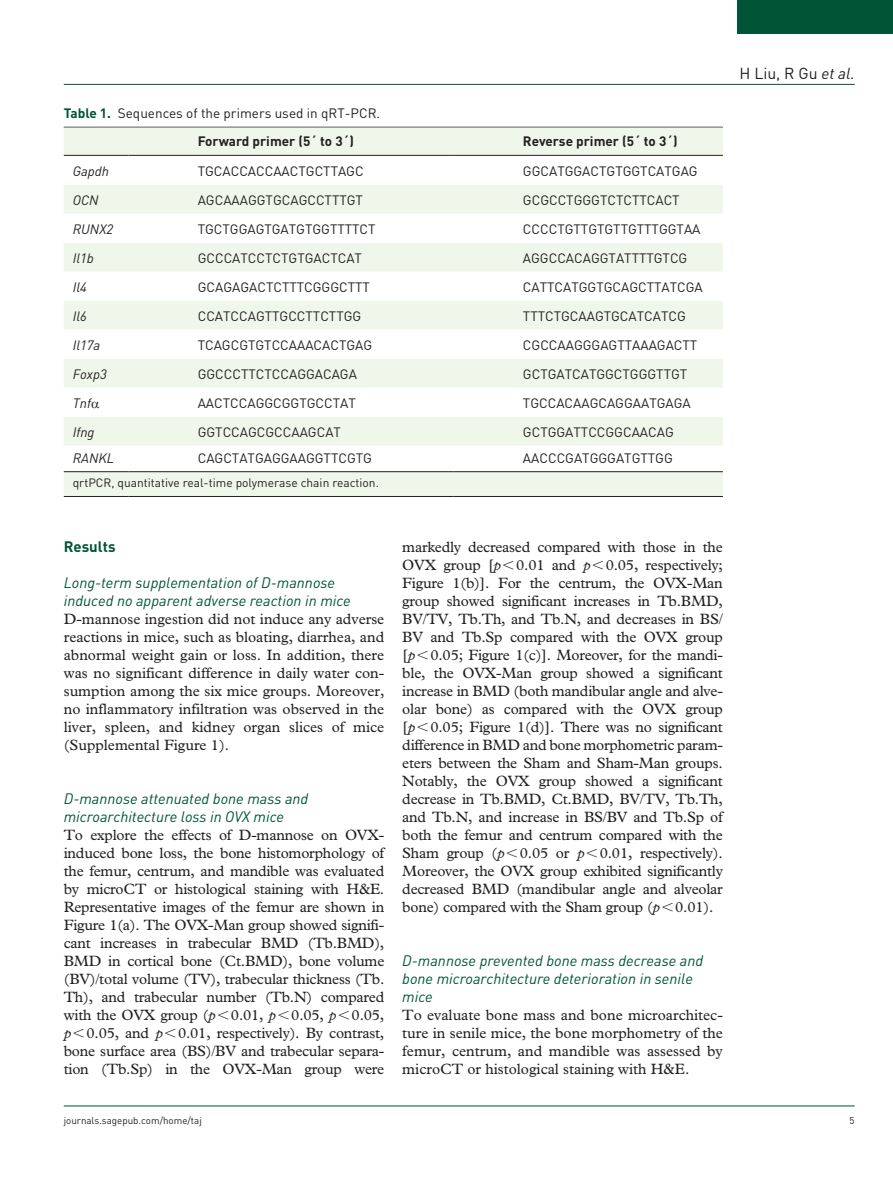
<style>
.page{position:relative;width:893px;height:1191px;background:#fff}
.page>*{position:absolute;margin:0;border:0;box-sizing:border-box;transform-origin:0 0}
.t1{font:15.75px "DIN";color:#231f20}
.t2{font:15px/18px "Plantin Std";letter-spacing:-.01em;color:#231f20;text-align:justify}
.t3{font:italic 15px/18px "DIN";color:#015436}
.t4{font:700 15px "DIN";color:#015436}
.t5{font:13.5px/28.5px "DIN";color:#231f20}
.t6{font:italic 13.5px "DIN";color:#231f20}
.t7{font:700 13.5px "DIN";color:#231f20}
.t8{font:12px "DIN";color:#231f20}
.t9{font:9.75px "DIN";color:#231f20}
.s1{font-weight:700;color:#015436}
.s2{font-weight:700}
.s3{font-style:italic}
</style>
<div class="page">
<hr style="left:64px;top:84px;width:791px;height:1px;background:#015436">
<hr style="left:64px;top:1105px;width:791px;height:1px;background:#015436">
<div style="left:738px;top:0;width:155px;height:34px;background:#015436"></div>
<hr style="left:64px;top:127px;width:659px;height:1px;background:#231f20">
<div style="left:64px;top:128px;width:659px;height:368px;background:#eff7ea"></div>
<svg style="left:64px;top:156px;width:659px;height:315px"></svg>
<hr style="left:64px;top:155px;width:64px;height:1px;background:#231f20">
<hr style="left:128px;top:155px;width:326px;height:1px;background:#231f20">
<hr style="left:454px;top:155px;width:269px;height:1px;background:#231f20">
<hr style="left:64px;top:471px;width:64px;height:1px;background:#231f20">
<hr style="left:128px;top:471px;width:326px;height:1px;background:#231f20">
<hr style="left:454px;top:471px;width:269px;height:1px;background:#231f20">
<hr style="left:64px;top:496px;width:64px;height:1px;background:#231f20">
<hr style="left:128px;top:496px;width:326px;height:1px;background:#231f20">
<hr style="left:454px;top:496px;width:269px;height:1px;background:#231f20">
<svg style="left:92px;top:401px;width:7px;height:7px"></svg>
<p class="t5" style="left:198px;top:98px;width:184px;text-indent:-134px"><span class="s1">Table 1.</span> Sequences of the primers used in qRT-PCR.<br><span class="s2">Forward primer (5´ to 3´)</span></p>
<p class="t7" style="left:523px;top:133px;width:156px">Reverse primer (5´ to 3´)</p>
<p class="t6" style="left:73px;top:162px;width:38px">Gapdh</p>
<p class="t5" style="left:198px;top:156px;width:167px">TGCACCACCAACTGCTTAGC</p>
<p class="t5" style="left:523px;top:156px;width:176px">GGCATGGACTGTGGTCATGAG</p>
<p class="t6" style="left:73px;top:191px;width:27px">OCN</p>
<p class="t5" style="left:198px;top:185px;width:167px">AGCAAAGGTGCAGCCTTTGT</p>
<p class="t5" style="left:523px;top:185px;width:158px">GCGCCTGGGTCTCTTCACT</p>
<p class="t6" style="left:73px;top:220px;width:42px">RUNX2</p>
<p class="t5" style="left:198px;top:214px;width:179px">TGCTGGAGTGATGTGGTTTTCT</p>
<p class="t5" style="left:523px;top:214px;width:179px">CCCCTGTTGTGTTGTTTGGTAA</p>
<p class="t6" style="left:73px;top:249px;width:23px">Il1b</p>
<p class="t5" style="left:198px;top:243px;width:166px">GCCCATCCTCTGTGACTCAT</p>
<p class="t5" style="left:523px;top:243px;width:166px">AGGCCACAGGTATTTTGTCG</p>
<p class="t6" style="left:73px;top:278px;width:16px">Il4</p>
<p class="t5" style="left:198px;top:272px;width:174px">GCAGAGACTCTTTCGGGCTTT</p>
<p class="t5" style="left:523px;top:272px;width:181px">CATTCATGGTGCAGCTTATCGA</p>
<p class="t6" style="left:73px;top:307px;width:16px">Il6</p>
<p class="t5" style="left:198px;top:301px;width:165px">CCATCCAGTTGCCTTCTTGG</p>
<p class="t5" style="left:523px;top:301px;width:164px">TTTCTGCAAGTGCATCATCG</p>
<p class="t6" style="left:73px;top:336px;width:29px">Il17a</p>
<p class="t5" style="left:198px;top:330px;width:176px">TCAGCGTGTCCAAACACTGAG</p>
<p class="t5" style="left:523px;top:330px;width:176px">CGCCAAGGGAGTTAAAGACTT</p>
<p class="t6" style="left:73px;top:365px;width:36px">Foxp3</p>
<p class="t5" style="left:198px;top:359px;width:161px">GGCCCTTCTCCAGGACAGA</p>
<p class="t5" style="left:523px;top:359px;width:166px">GCTGATCATGGCTGGGTTGT</p>
<p class="t6" style="left:73px;top:394px;width:20px">Tnf</p>
<p class="t5" style="left:198px;top:388px;width:160px">AACTCCAGGCGGTGCCTAT</p>
<p class="t5" style="left:523px;top:388px;width:169px">TGCCACAAGCAGGAATGAGA</p>
<p class="t6" style="left:73px;top:423px;width:23px">Ifng</p>
<p class="t5" style="left:198px;top:417px;width:145px">GGTCCAGCGCCAAGCAT</p>
<p class="t5" style="left:523px;top:417px;width:152px">GCTGGATTCCGGCAACAG</p>
<p class="t6" style="left:73px;top:449px;width:43px">RANKL</p>
<p class="t5" style="left:198px;top:443px;width:176px">CAGCTATGAGGAAGGTTCGTG</p>
<p class="t5" style="left:523px;top:443px;width:151px">AACCCGATGGGATGTTGG</p>
<p class="t8" style="left:73px;top:475px;width:308px">qrtPCR, quantitative real-time polymerase chain reaction.</p>
<p class="t1" style="left:739px;top:63px;width:117px">H Liu, R Gu <span class="s3">et al.</span></p>
<p class="t4" style="left:64px;top:537px;width:53px">Results</p>
<p class="t3" style="left:64px;top:573px;width:289px">Long-term supplementation of D-mannose induced no apparent adverse reaction in mice</p>
<p class="t2" style="left:64px;top:610px;width:322px">D-mannose ingestion did not induce any adverse reactions in mice, such as bloating, diarrhea, and abnormal weight gain or loss. In addition, there was no significant difference in daily water con&shy;sumption among the six mice groups. Moreover, no inflammatory infiltration was observed in the liver, spleen, and kidney organ slices of mice (Supplemental Figure 1).</p>
<p class="t3" style="left:64px;top:789px;width:246px">D-mannose attenuated bone mass and microarchitecture loss in OVX mice</p>
<p class="t2" style="left:64px;top:826px;width:322px">To explore the effects of D-mannose on OVX&shy;induced bone loss, the bone histomorphology of the femur, centrum, and mandible was evaluated by microCT or histological staining with H&amp;E.<br>Representative images of the femur are shown in Figure 1(a). The OVX-Man group showed signifi&shy;cant increases in trabecular BMD (Tb.BMD), BMD in cortical bone (Ct.BMD), bone volume (BV)/total volume (TV), trabecular thickness (Tb.<br>Th), and trabecular number (Tb.N) compared with the OVX group (<span class="s3">p</span> 0.01, <span class="s3">p</span> 0.05, <span class="s3">p</span> 0.05, <span class="s3">p</span> 0.05, and <span class="s3">p</span> 0.01, respectively). By contrast, bone surface area (BS)/BV and trabecular separa&shy;tion (Tb.Sp) in the OVX-Man group were</p>
<p class="t2" style="left:402px;top:538px;width:322px">markedly decreased compared with those in the OVX group [<span class="s3">p</span> 0.01 and <span class="s3">p</span> 0.05, respectively; Figure 1(b)]. For the centrum, the OVX-Man group showed significant increases in Tb.BMD, BV/TV, Tb.Th, and Tb.N, and decreases in BS/ BV and Tb.Sp compared with the OVX group [<span class="s3">p</span> 0.05; Figure 1(c)]. Moreover, for the mandi&shy;ble, the OVX-Man group showed a significant increase in BMD (both mandibular angle and alve&shy;olar bone) as compared with the OVX group [<span class="s3">p</span> 0.05; Figure 1(d)]. There was no significant difference in BMD and bone morphometric param&shy;eters between the Sham and Sham-Man groups.<br>Notably, the OVX group showed a significant decrease in Tb.BMD, Ct.BMD, BV/TV, Tb.Th, and Tb.N, and increase in BS/BV and Tb.Sp of both the femur and centrum compared with the Sham group (<span class="s3">p</span> 0.05 or <span class="s3">p</span> 0.01, respectively).<br>Moreover, the OVX group exhibited significantly decreased BMD (mandibular angle and alveolar bone) compared with the Sham group (<span class="s3">p</span> 0.01).</p>
<p class="t3" style="left:402px;top:951px;width:302px">D-mannose prevented bone mass decrease and bone microarchitecture deterioration in senile mice</p>
<p class="t2" style="left:402px;top:1006px;width:322px">To evaluate bone mass and bone microarchitec&shy;ture in senile mice, the bone morphometry of the femur, centrum, and mandible was assessed by microCT or histological staining with H&amp;E.</p>
<p class="t9" style="left:64px;top:1114px;width:140px">journals.sagepub.com/home/taj</p>
<p class="t9" style="left:850px;top:1114px;width:7px">5</p>
</div>
